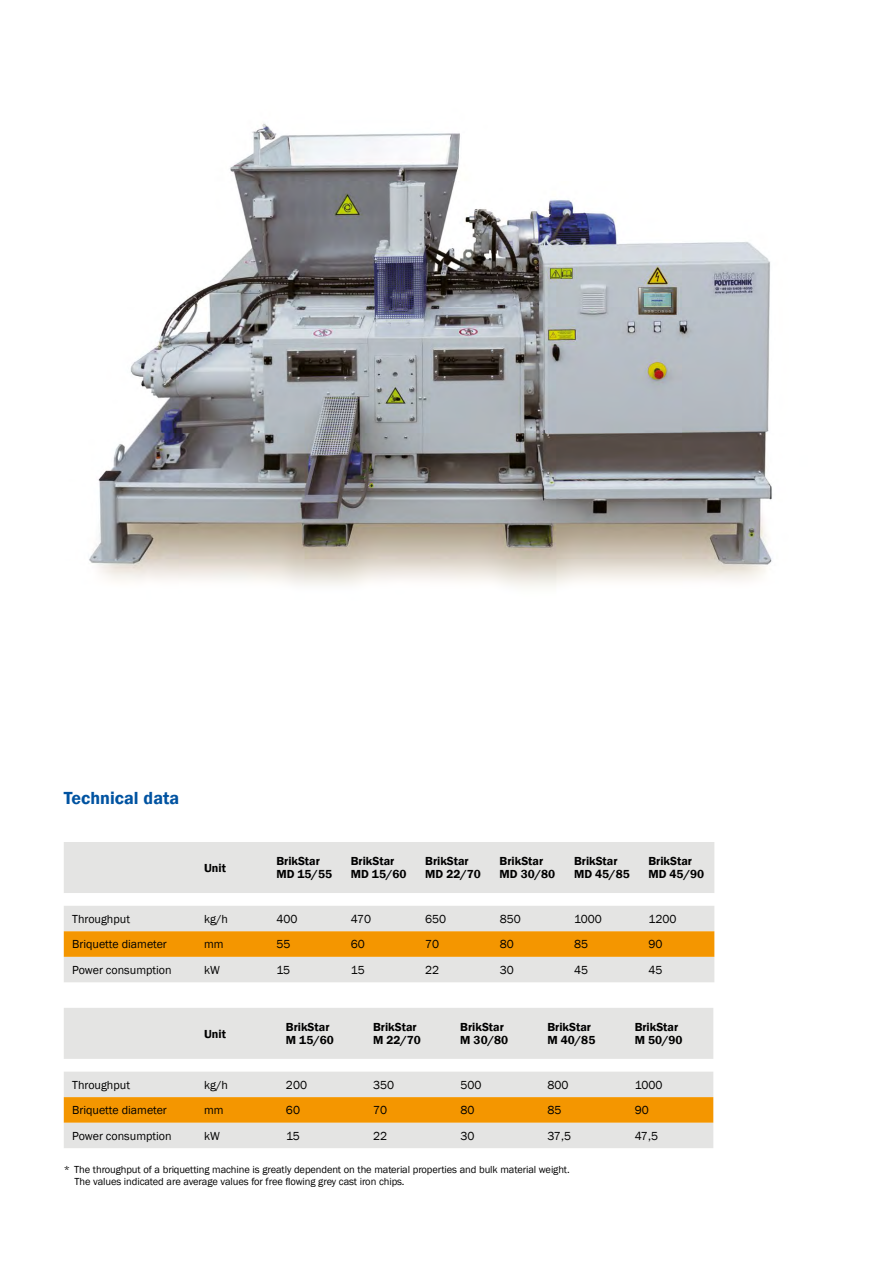
<style>
.page{position:relative;width:893px;height:1263px;background:#fff}
.page>*{position:absolute;margin:0;border:0;box-sizing:border-box;transform-origin:0 0}
.t1{font:600 18px "Franklin Gothic";color:#0053a1}
.t2{font:12px "Franklin Gothic";color:#000}
.t3{font:600 12px/13.5px "Franklin Gothic";color:#000}
.t4{font:10.5px/12px "Franklin Gothic";letter-spacing:-.01em;color:#000}
</style>
<div class="page">
<img style="left:89px;top:123px;width:683px;height:464px">
<svg style="left:64px;top:842px;width:650px;height:140px;background:#e7e7e6"></svg>
<svg style="left:64px;top:931px;width:650px;height:26px;background:#f49704"></svg>
<svg style="left:64px;top:1008px;width:649px;height:140px;background:#e7e7e6"></svg>
<svg style="left:64px;top:1097px;width:649px;height:26px;background:#f49704"></svg>
<h1 class="t1" style="left:64px;top:787px;width:117px">Technical data</h1>
<p class="t3" style="left:204px;top:861px;width:23px">Unit</p>
<p class="t3" style="left:276px;top:854px;width:57px">BrikStar<br>MD 15/55</p>
<p class="t3" style="left:351px;top:854px;width:57px">BrikStar<br>MD 15/60</p>
<p class="t3" style="left:425px;top:854px;width:57px">BrikStar<br>MD 22/70</p>
<p class="t3" style="left:500px;top:854px;width:57px">BrikStar<br>MD 30/80</p>
<p class="t3" style="left:574px;top:854px;width:57px">BrikStar<br>MD 45/85</p>
<p class="t3" style="left:648px;top:854px;width:57px">BrikStar<br>MD 45/90</p>
<p class="t2" style="left:72px;top:911px;width:59px">Throughput</p>
<p class="t2" style="left:204px;top:911px;width:25px">kg/h</p>
<p class="t2" style="left:276px;top:911px;width:23px">400</p>
<p class="t2" style="left:351px;top:911px;width:22px">470</p>
<p class="t2" style="left:425px;top:911px;width:23px">650</p>
<p class="t2" style="left:500px;top:911px;width:23px">850</p>
<p class="t2" style="left:574px;top:911px;width:29px">1000</p>
<p class="t2" style="left:648px;top:911px;width:30px">1200</p>
<p class="t2" style="left:72px;top:937px;width:96px">Briquette diameter</p>
<p class="t2" style="left:204px;top:937px;width:21px">mm</p>
<p class="t2" style="left:276px;top:937px;width:16px">55</p>
<p class="t2" style="left:351px;top:937px;width:16px">60</p>
<p class="t2" style="left:425px;top:937px;width:16px">70</p>
<p class="t2" style="left:500px;top:937px;width:16px">80</p>
<p class="t2" style="left:574px;top:937px;width:16px">85</p>
<p class="t2" style="left:648px;top:937px;width:16px">90</p>
<p class="t2" style="left:72px;top:962px;width:101px">Power consumption</p>
<p class="t2" style="left:204px;top:962px;width:17px">kW</p>
<p class="t2" style="left:276px;top:962px;width:15px">15</p>
<p class="t2" style="left:351px;top:962px;width:15px">15</p>
<p class="t2" style="left:425px;top:962px;width:16px">22</p>
<p class="t2" style="left:500px;top:962px;width:16px">30</p>
<p class="t2" style="left:574px;top:962px;width:16px">45</p>
<p class="t2" style="left:648px;top:962px;width:16px">45</p>
<p class="t3" style="left:204px;top:1027px;width:23px">Unit</p>
<p class="t3" style="left:286px;top:1020px;width:49px">BrikStar<br>M 15/60</p>
<p class="t3" style="left:373px;top:1020px;width:49px">BrikStar<br>M 22/70</p>
<p class="t3" style="left:460px;top:1020px;width:49px">BrikStar<br>M 30/80</p>
<p class="t3" style="left:547px;top:1020px;width:49px">BrikStar<br>M 40/85</p>
<p class="t3" style="left:635px;top:1020px;width:49px">BrikStar<br>M 50/90</p>
<p class="t2" style="left:72px;top:1077px;width:59px">Throughput</p>
<p class="t2" style="left:204px;top:1077px;width:25px">kg/h</p>
<p class="t2" style="left:286px;top:1077px;width:23px">200</p>
<p class="t2" style="left:373px;top:1077px;width:23px">350</p>
<p class="t2" style="left:460px;top:1077px;width:23px">500</p>
<p class="t2" style="left:547px;top:1077px;width:23px">800</p>
<p class="t2" style="left:635px;top:1077px;width:29px">1000</p>
<p class="t2" style="left:72px;top:1103px;width:96px">Briquette diameter</p>
<p class="t2" style="left:204px;top:1103px;width:21px">mm</p>
<p class="t2" style="left:286px;top:1103px;width:16px">60</p>
<p class="t2" style="left:373px;top:1103px;width:16px">70</p>
<p class="t2" style="left:460px;top:1103px;width:16px">80</p>
<p class="t2" style="left:547px;top:1103px;width:16px">85</p>
<p class="t2" style="left:635px;top:1103px;width:16px">90</p>
<p class="t2" style="left:72px;top:1128px;width:101px">Power consumption</p>
<p class="t2" style="left:204px;top:1128px;width:17px">kW</p>
<p class="t2" style="left:286px;top:1128px;width:15px">15</p>
<p class="t2" style="left:373px;top:1128px;width:16px">22</p>
<p class="t2" style="left:460px;top:1128px;width:16px">30</p>
<p class="t2" style="left:547px;top:1128px;width:25px">37,5</p>
<p class="t2" style="left:635px;top:1128px;width:25px">47,5</p>
<p class="t4" style="left:74px;top:1164px;width:497px;text-indent:-11px">* The throughput of a briquetting machine is greatly dependent on the material properties and bulk material weight.<br>The values indicated are average values for free flowing grey cast iron chips.</p>
</div>
